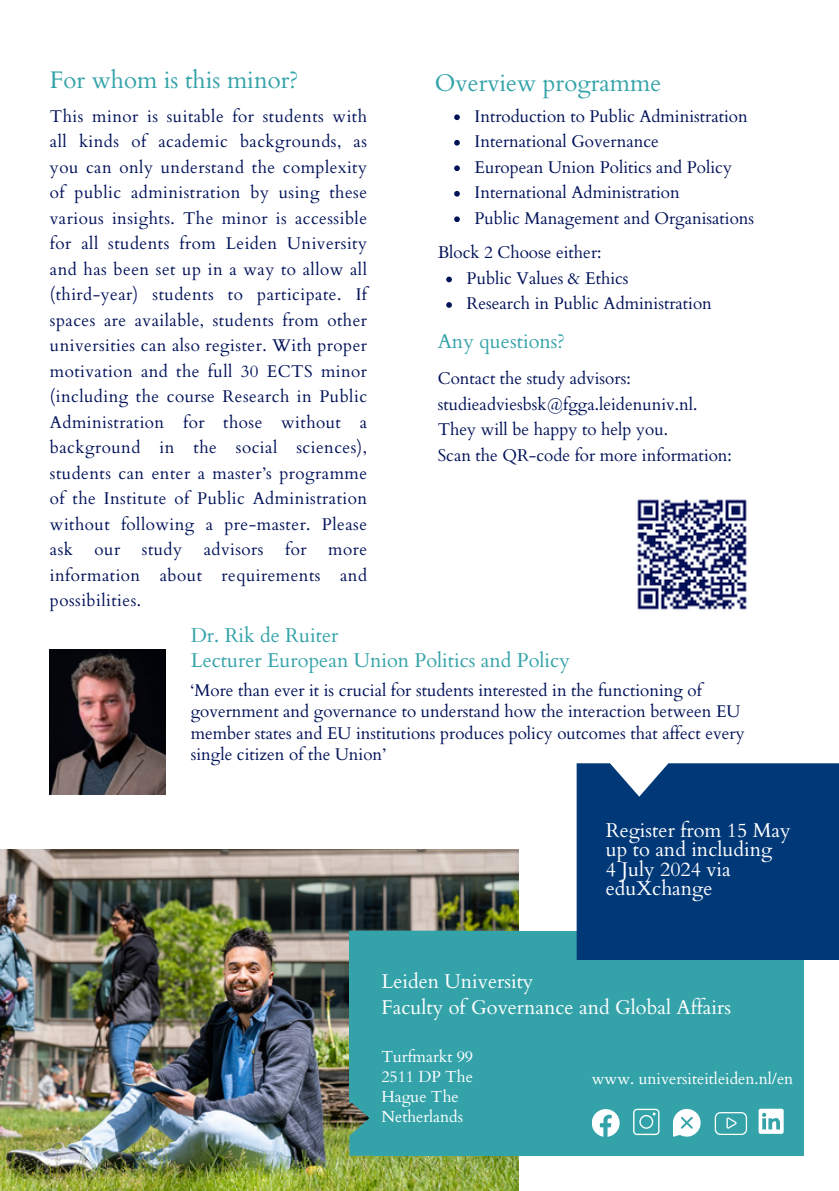
<style>
.page{position:relative;width:839px;height:1191px;background:#fff}
.page>*{position:absolute;margin:0;border:0;box-sizing:border-box;transform-origin:0 0}
.t1{font:24px "Cardo";color:#34a3a9}
.t2{font:20px/19.6px "Cardo";color:#fff}
.t3{font:20px/25.6px "Cardo";color:#34a3a9}
.t4{font:17px/25.6px "Cardo";color:#001158;text-align:justify}
.t5{font:17px "Cardo";letter-spacing:.025em;color:#001158}
.t6{font:16px/20px "Cardo";color:#fff}
</style>
<div class="page">
<img style="left:0;top:850px;width:518px;height:341px">
<svg style="left:349px;top:1102px;width:24px;height:54px"></svg>
<div style="left:349px;top:931px;width:455px;height:171px;background:#34a3a9"></div>
<div style="left:373px;top:982px;width:430px;height:174px;background:#34a3a9"></div>
<svg style="left:592px;top:1109px;width:27px;height:28px"></svg>
<svg style="left:673px;top:1109px;width:28px;height:28px"></svg>
<svg style="left:633px;top:1109px;width:26px;height:26px"></svg>
<svg style="left:714px;top:1112px;width:33px;height:23px"></svg>
<svg style="left:758px;top:1109px;width:25px;height:25px"></svg>
<div style="left:576px;top:763px;width:262px;height:197px;background:#003878"></div>
<img style="left:50px;top:649px;width:115px;height:146px">
<img style="left:637px;top:499px;width:110px;height:111px">
<svg style="left:446px;top:277px;width:6px;height:5px"></svg>
<svg style="left:446px;top:302px;width:6px;height:6px"></svg>
<svg style="left:454px;top:114px;width:6px;height:6px"></svg>
<svg style="left:454px;top:140px;width:6px;height:6px"></svg>
<svg style="left:454px;top:165px;width:6px;height:6px"></svg>
<svg style="left:454px;top:191px;width:6px;height:6px"></svg>
<svg style="left:454px;top:216px;width:6px;height:6px"></svg>
<p class="t1" style="left:50px;top:65px;width:250px">For whom is this minor?</p>
<h2 class="t1" style="left:435px;top:68px;width:228px">Overview programme</h2>
<h1 class="t4" style="left:50px;top:103px;width:318px">This minor is suitable for students with all kinds of academic backgrounds, as you can only understand the complexity of public administration by using these various insights. The minor is accessible for all students from Leiden University and has been set up in a way to allow all (third-year) students to participate. If spaces are available, students from other universities can also register. With proper motivation and the full 30 ECTS minor (including the course Research in Public Administration for those without a background in the social sciences), students can enter a master’s programme of the Institute of Public Administration without following a pre-master. Please ask</h1>
<h1 class="t4" style="left:95px;top:537px;width:27px">our</h1>
<h1 class="t4" style="left:142px;top:537px;width:42px">study</h1>
<h1 class="t5" style="left:204px;top:538px;width:61px">advisors</h1>
<h1 class="t4" style="left:285px;top:537px;width:23px">for</h1>
<h1 class="t4" style="left:50px;top:537px;width:319px;text-indent:278px">more information about requirements and possibilities.</h1>
<p class="t4" style="left:474px;top:103px;width:275px">Introduction to Public Administration</p>
<p class="t4" style="left:474px;top:129px;width:186px">International Governance</p>
<p class="t4" style="left:474px;top:154px;width:259px">European Union Politics and Policy</p>
<p class="t4" style="left:474px;top:180px;width:207px">International Administration</p>
<h2 class="t4" style="left:474px;top:205px;width:281px">Public Management and Organisations</h2>
<p class="t4" style="left:437px;top:240px;width:165px">Block 2 Choose either:</p>
<p class="t4" style="left:466px;top:266px;width:163px">Public Values &amp; Ethics</p>
<h2 class="t4" style="left:466px;top:291px;width:247px">Research in Public Administration</h2>
<p class="t3" style="left:437px;top:329px;width:129px">Any questions?</p>
<p class="t4" style="left:437px;top:366px;width:261px">Contact the study advisors: studieadviesbsk@fgga.leidenuniv.nl.</p>
<p class="t4" style="left:437px;top:417px;width:232px">They will be happy to help you.</p>
<p class="t4" style="left:437px;top:443px;width:296px">Scan the QR-code for more information:</p>
<p class="t3" style="left:191px;top:623px;width:380px">Dr. Rik de Ruiter<br>Lecturer European Union Politics and Policy</p>
<p class="t4" style="left:191px;top:680px;width:555px;line-height:21.2px;text-align:left">‘More than ever it is crucial for students interested in the functioning of government and governance to understand how the interaction between EU member states and EU institutions produces policy outcomes that affect every single citizen of the Union’</p>
<p class="t2" style="left:605px;top:821px;width:186px">Register from 15 May up to and including<br>4 July 2024 via eduXchange</p>
<h2 class="t2" style="left:381px;top:969px;width:351px;line-height:25.6px">Leiden University<br>Faculty of Governance and Global Affairs</h2>
<p class="t6" style="left:381px;top:1047px;width:93px">Turfmarkt 99</p>
<p class="t6" style="left:381px;top:1067px;width:93px">2511 DP The<br>Hague The<br>Netherlands</p>
<p class="t6" style="left:591px;top:1069px;width:203px">www. universiteitleiden.nl/en</p>
</div>
